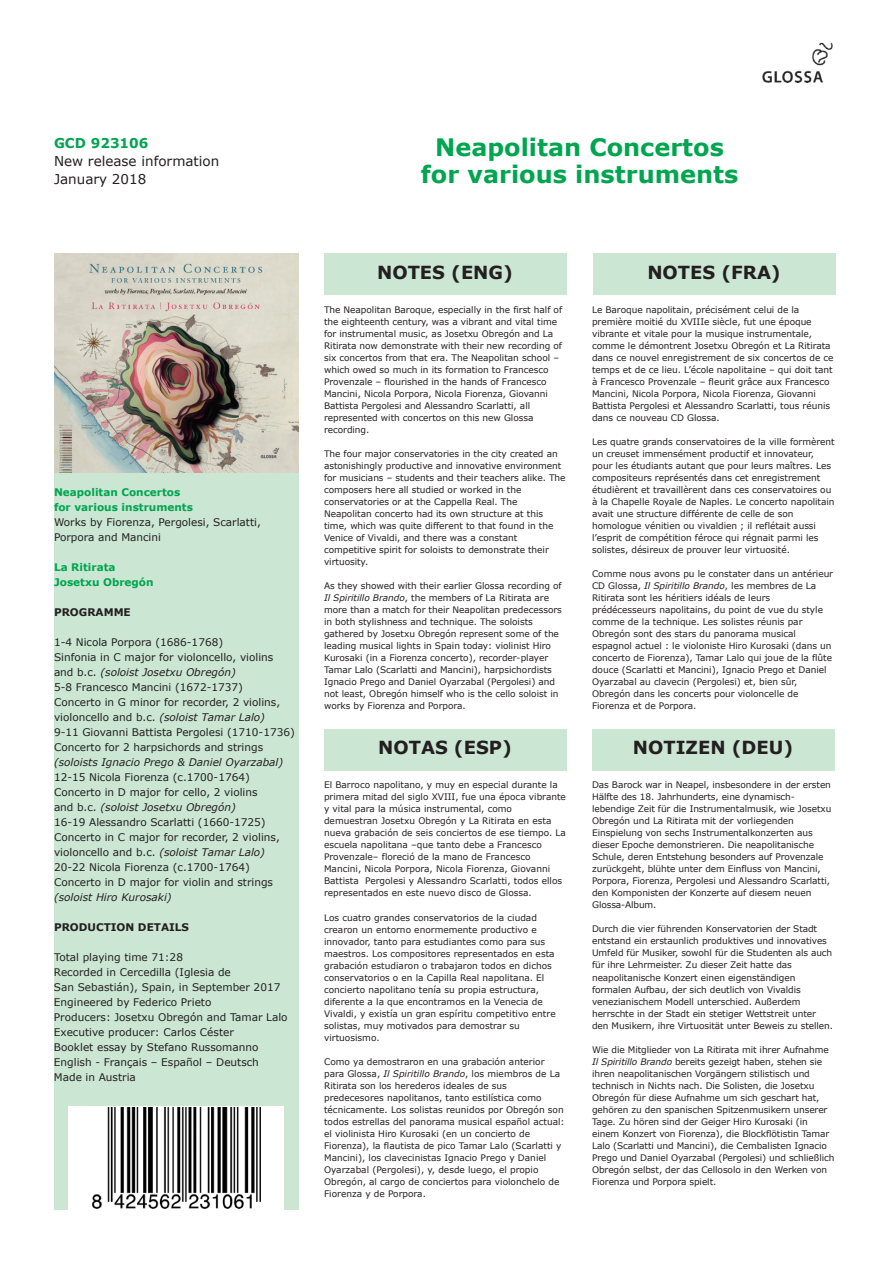
<style>
.page{position:relative;width:893px;height:1263px;background:#fff}
.page>*{position:absolute;margin:0;border:0;box-sizing:border-box;transform-origin:0 0}
.t1{font:700 24px/27px "Verdana";color:#00a54f;text-align:center}
.t2{font:700 18px "Verdana";color:#231f20}
.t3{font:13.5px/18px "Verdana";color:#231f20}
.t4{font:700 13.5px "Verdana";color:#00a54f}
.t5{font:10.5px/15px "Verdana";color:#231f20}
.t6{font:700 10.5px/15px "Verdana";color:#00a54f}
.t7{font:italic 10.5px "Verdana";color:#231f20}
.t8{font:700 10.5px "Verdana";color:#231f20}
.t9{font:9px/12px "Verdana";letter-spacing:-.005em;color:#231f20}
.s1{font-style:italic}
</style>
<div class="page">
<div style="left:54px;top:254px;width:244px;height:956px;background:#cbe6d3"></div>
<div style="left:324px;top:254px;width:242px;height:40px;background:#cbe6d3"></div>
<img style="left:54px;top:254px;width:244px;height:219px">
<div style="left:593px;top:254px;width:242px;height:40px;background:#cbe6d3"></div>
<div style="left:324px;top:729px;width:242px;height:41px;background:#cbe6d3"></div>
<div style="left:592px;top:729px;width:242px;height:41px;background:#cbe6d3"></div>
<img style="left:762px;top:42px;width:71px;height:41px">
<div style="left:69px;top:1106px;width:215px;height:103px;background:#fff"></div>
<img style="left:93px;top:1107px;width:168px;height:101px">
<h3 class="t4" style="left:54px;top:135px;width:96px">GCD 923106</h3>
<h3 class="t3" style="left:54px;top:152px;width:167px">New release information<br>January 2018</h3>
<h1 class="t1" style="left:421px;top:133px;width:319px">Neapolitan Concertos for various instruments</h1>
<p class="t6" style="left:54px;top:484px;width:140px">Neapolitan Concertos for various instruments</p>
<p class="t5" style="left:54px;top:514px;width:208px">Works by Fiorenza, Pergolesi, Scarlatti,<br>Porpora and Mancini</p>
<p class="t6" style="left:54px;top:559px;width:101px">La Ritirata<br>Josetxu Obregón</p>
<p class="t8" style="left:54px;top:605px;width:78px">PROGRAMME</p>
<p class="t5" style="left:54px;top:634px;width:242px">1-4 Nicola Porpora (1686-1768)<br>Sinfonia in C major for violoncello, violins and b.c. <span class="s1">(soloist Josetxu Obregón)<br></span>5-8 Francesco Mancini (1672-1737)<br>Concerto in G minor for recorder, 2 violins, violoncello and b.c. <span class="s1">(soloist Tamar Lalo)<br></span>9-11 Giovanni Battista Pergolesi (1710-1736)<br>Concerto for 2 harpsichords and strings</p>
<p class="t7" style="left:54px;top:755px;width:231px">(soloists Ignacio Prego &amp; Daniel Oyarzabal)</p>
<p class="t5" style="left:54px;top:769px;width:227px">12-15 Nicola Fiorenza (c.1700-1764)<br>Concerto in D major for cello, 2 violins<br>and b.c. <span class="s1">(soloist Josetxu Obregón)<br></span>16-19 Alessandro Scarlatti (1660-1725)<br>Concerto in C major for recorder, 2 violins, violoncello and b.c. <span class="s1">(soloist Tamar Lalo)<br></span>20-22 Nicola Fiorenza (c.1700-1764)<br>Concerto in D major for violin and strings</p>
<p class="t7" style="left:54px;top:890px;width:119px">(soloist Hiro Kurosaki)</p>
<p class="t8" style="left:54px;top:920px;width:137px">PRODUCTION DETAILS</p>
<p class="t5" style="left:54px;top:949px;width:235px">Total playing time 71:28<br>Recorded in Cercedilla (Iglesia de<br>San Sebastián), Spain, in September 2017<br>Engineered by Federico Prieto<br>Producers: Josetxu Obregón and Tamar Lalo Executive producer: Carlos Céster<br>Booklet essay by Stefano Russomanno English - Français – Español – Deutsch Made in Austria</p>
<h2 class="t2" style="left:377px;top:260px;width:137px">NOTES (ENG)</h2>
<h2 class="t2" style="left:647px;top:260px;width:135px">NOTES (FRA)</h2>
<p class="t9" style="left:324px;top:304px;width:240px">The Neapolitan Baroque, especially in the first half of the eighteenth century, was a vibrant and vital time for instrumental music, as Josetxu Obregón and La Ritirata now demonstrate with their new recording of six concertos from that era. The Neapolitan school – which owed so much in its formation to Francesco Provenzale – flourished in the hands of Francesco Mancini, Nicola Porpora, Nicola Fiorenza, Giovanni Battista Pergolesi and Alessandro Scarlatti, all represented with concertos on this new Glossa recording.</p>
<p class="t9" style="left:324px;top:448px;width:243px">The four major conservatories in the city created an astonishingly productive and innovative environment for musicians – students and their teachers alike. The composers here all studied or worked in the conservatories or at the Cappella Real. The Neapolitan concerto had its own structure at this time, which was quite different to that found in the Venice of Vivaldi, and there was a constant competitive spirit for soloists to demonstrate their virtuosity.</p>
<p class="t9" style="left:324px;top:580px;width:239px">As they showed with their earlier Glossa recording of <span class="s1">Il Spiritillo Brando</span>, the members of La Ritirata are more than a match for their Neapolitan predecessors in both stylishness and technique. The soloists gathered by Josetxu Obregón represent some of the leading musical lights in Spain today: violinist Hiro Kurosaki (in a Fiorenza concerto), recorder-player Tamar Lalo (Scarlatti and Mancini), harpsichordists Ignacio Prego and Daniel Oyarzabal (Pergolesi) and not least, Obregón himself who is the cello soloist in works by Fiorenza and Porpora.</p>
<p class="t9" style="left:592px;top:304px;width:243px">Le Baroque napolitain, précisément celui de la première moitié du XVIIIe siècle, fut une époque vibrante et vitale pour la musique instrumentale, comme le démontrent Josetxu Obregón et La Ritirata dans ce nouvel enregistrement de six concertos de ce temps et de ce lieu. L’école napolitaine – qui doit tant à Francesco Provenzale – fleurit grâce aux Francesco Mancini, Nicola Porpora, Nicola Fiorenza, Giovanni Battista Pergolesi et Alessandro Scarlatti, tous réunis dans ce nouveau CD Glossa.</p>
<p class="t9" style="left:592px;top:436px;width:244px">Les quatre grands conservatoires de la ville formèrent un creuset immensément productif et innovateur, pour les étudiants autant que pour leurs maîtres. Les compositeurs représentés dans cet enregistrement étudièrent et travaillèrent dans ces conservatoires ou à la Chapelle Royale de Naples. Le concerto napolitain avait une structure différente de celle de son homologue vénitien ou vivaldien ; il reflétait aussi l’esprit de compétition féroce qui régnait parmi les solistes, désireux de prouver leur virtuosité.</p>
<p class="t9" style="left:592px;top:568px;width:243px">Comme nous avons pu le constater dans un antérieur CD Glossa, <span class="s1">Il Spiritillo Brando</span>, les membres de La Ritirata sont les héritiers idéals de leurs prédécesseurs napolitains, du point de vue du style comme de la technique. Les solistes réunis par Obregón sont des stars du panorama musical espagnol actuel : le violoniste Hiro Kurosaki (dans un concerto de Fiorenza), Tamar Lalo qui joue de la flûte douce (Scarlatti et Mancini), Ignacio Prego et Daniel Oyarzabal au clavecin (Pergolesi) et, bien sûr, Obregón dans les concerts pour violoncelle de Fiorenza et de Porpora.</p>
<h2 class="t2" style="left:378px;top:736px;width:135px">NOTAS (ESP)</h2>
<h2 class="t2" style="left:633px;top:736px;width:162px">NOTIZEN (DEU)</h2>
<p class="t9" style="left:324px;top:779px;width:243px">El Barroco napolitano, y muy en especial durante la primera mitad del siglo XVIII, fue una época vibrante y vital para la música instrumental, como demuestran Josetxu Obregón y La Ritirata en esta nueva grabación de seis conciertos de ese tiempo. La escuela napolitana –que tanto debe a Francesco Provenzale– floreció de la mano de Francesco Mancini, Nicola Porpora, Nicola Fiorenza, Giovanni Battista Pergolesi y Alessandro Scarlatti, todos ellos representados en este nuevo disco de Glossa.</p>
<p class="t9" style="left:324px;top:911px;width:233px">Los cuatro grandes conservatorios de la ciudad crearon un entorno enormemente productivo e innovador, tanto para estudiantes como para sus maestros. Los compositores representados en esta grabación estudiaron o trabajaron todos en dichos conservatorios o en la Capilla Real napolitana. El concierto napolitano tenía su propia estructura, diferente a la que encontramos en la Venecia de Vivaldi, y existía un gran espíritu competitivo entre solistas, muy motivados para demostrar su virtuosismo.</p>
<p class="t9" style="left:324px;top:1055px;width:242px">Como ya demostraron en una grabación anterior para Glossa, <span class="s1">Il Spiritillo Brando</span>, los miembros de La Ritirata son los herederos ideales de sus predecesores napolitanos, tanto estilística como técnicamente. Los solistas reunidos por Obregón son todos estrellas del panorama musical español actual: el violinista Hiro Kurosaki (en un concierto de Fiorenza), la flautista de pico Tamar Lalo (Scarlatti y Mancini), los clavecinistas Ignacio Prego y Daniel Oyarzabal (Pergolesi), y, desde luego, el propio Obregón, al cargo de conciertos para violonchelo de Fiorenza y de Porpora.</p>
<p class="t9" style="left:592px;top:779px;width:241px">Das Barock war in Neapel, insbesondere in der ersten Hälfte des 18. Jahrhunderts, eine dynamisch&shy;lebendige Zeit für die Instrumentalmusik, wie Josetxu Obregón und La Ritirata mit der vorliegenden Einspielung von sechs Instrumentalkonzerten aus dieser Epoche demonstrieren. Die neapolitanische Schule, deren Entstehung besonders auf Provenzale zurückgeht, blühte unter dem Einfluss von Mancini, Porpora, Fiorenza, Pergolesi und Alessandro Scarlatti, den Komponisten der Konzerte auf diesem neuen Glossa-Album.</p>
<p class="t9" style="left:592px;top:923px;width:242px">Durch die vier führenden Konservatorien der Stadt entstand ein erstaunlich produktives und innovatives Umfeld für Musiker, sowohl für die Studenten als auch für ihre Lehrmeister. Zu dieser Zeit hatte das neapolitanische Konzert einen eigenständigen formalen Aufbau, der sich deutlich von Vivaldis venezianischem Modell unterschied. Außerdem herrschte in der Stadt ein stetiger Wettstreit unter den Musikern, ihre Virtuosität unter Beweis zu stellen.</p>
<p class="t9" style="left:592px;top:1043px;width:244px">Wie die Mitglieder von La Ritirata mit ihrer Aufnahme <span class="s1">Il Spiritillo Brando</span> bereits gezeigt haben, stehen sie ihren neapolitanischen Vorgängern stilistisch und technisch in Nichts nach. Die Solisten, die Josetxu Obregón für diese Aufnahme um sich geschart hat, gehören zu den spanischen Spitzenmusikern unserer Tage. Zu hören sind der Geiger Hiro Kurosaki (in einem Konzert von Fiorenza), die Blockflötistin Tamar Lalo (Scarlatti und Mancini), die Cembalisten Ignacio Prego und Daniel Oyarzabal (Pergolesi) und schließlich Obregón selbst, der das Cellosolo in den Werken von Fiorenza und Porpora spielt.</p>
</div>
